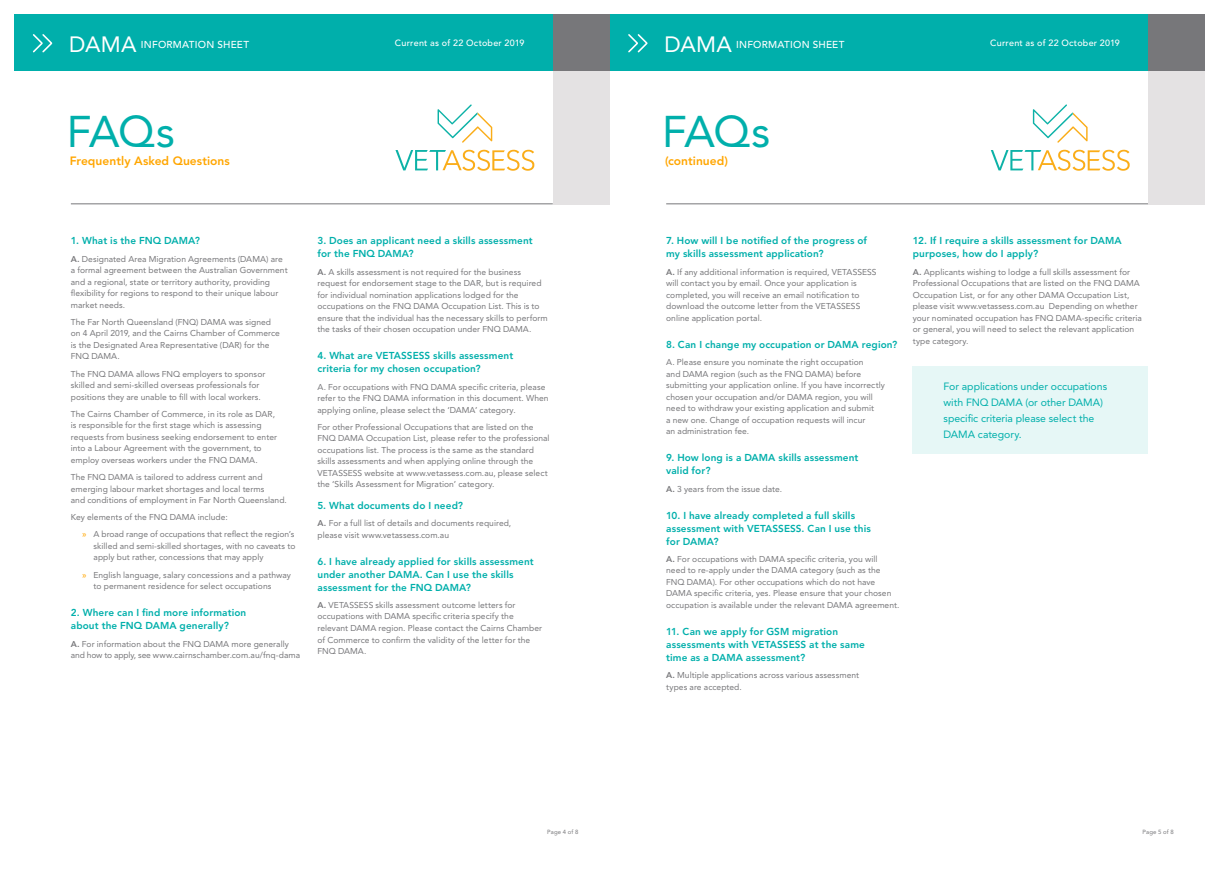
<style>
.page{position:relative;width:1219px;height:871px;background:#fff}
.page>*{position:absolute;margin:0;border:0;box-sizing:border-box;transform-origin:0 0}
.t1{font:44px "Avenir LT Std";letter-spacing:-.04em;color:#00afab}
.t2{font:800 12px "Avenir LT Std";letter-spacing:.005em;color:#ffa600}
.MJ_Body_Copy{font:10.5px/16px "Avenir LT Std";letter-spacing:-.005em;color:#00afab}
.MJ_Body_Copy-2{font:800 10px/13px "Avenir LT Std";letter-spacing:.01em;color:#00afab}
.t3{font:500 10px "Avenir LT Std";letter-spacing:.02em;color:#fff}
.t4{font:500 9px "Avenir LT Std";letter-spacing:.025em;color:#fff}
.MJ_Body_Copy-3{font:8.5px/11.5px "Avenir LT Std";letter-spacing:.005em;color:#77777a}
.t5{font:6px "Avenir LT Std";letter-spacing:.025em;color:#77777a}
.s1{font-weight:400;font-size:22px}
.s2{font-weight:800}
.s3{font-size:9px;color:#ffa600}
</style>
<div class="page">
<div style="left:913px;top:366px;width:235px;height:88px;background:#e6f7f6"></div>
<svg style="left:395px;top:150px;width:139px;height:21px"></svg>
<svg style="left:438px;top:104px;width:54px;height:39px"></svg>
<hr style="left:71px;top:203px;width:482px;height:1px;background:#77777a">
<svg style="left:991px;top:150px;width:139px;height:21px"></svg>
<svg style="left:1033px;top:104px;width:55px;height:39px"></svg>
<hr style="left:666px;top:203px;width:482px;height:1px;background:#77777a">
<div style="left:1148px;top:34px;width:57px;height:170px;background:#e4e2e3"></div>
<div style="left:1146px;top:14px;width:59px;height:57px;background:#77777a"></div>
<div style="left:609px;top:14px;width:539px;height:57px;background:#00afab"></div>
<svg style="left:628px;top:34px;width:20px;height:19px"></svg>
<div style="left:553px;top:34px;width:56px;height:170px;background:#e4e2e3"></div>
<div style="left:551px;top:14px;width:58px;height:57px;background:#77777a"></div>
<div style="left:14px;top:14px;width:539px;height:57px;background:#00afab"></div>
<svg style="left:32px;top:34px;width:21px;height:19px"></svg>
<p class="t3" style="left:69px;top:39px;width:181px"><span class="s1">DAMA</span> INFORMATION SHEET</p>
<p class="t4" style="left:395px;top:38px;width:131px">Current as of 22 October 2019</p>
<p class="t3" style="left:665px;top:39px;width:181px"><span class="s1">DAMA</span> INFORMATION SHEET</p>
<p class="t4" style="left:990px;top:38px;width:131px">Current as of 22 October 2019</p>
<p class="t1" style="left:67px;top:106px;width:110px">FAQs</p>
<p class="t2" style="left:70px;top:153px;width:162px">Frequently Asked Questions</p>
<p class="MJ_Body_Copy-2" style="left:71px;top:234px;width:131px">1. What is the FNQ DAMA?</p>
<p class="MJ_Body_Copy-3" style="left:71px;top:253px;width:218px"><span class="s2">A.</span> Designated Area Migration Agreements (DAMA) are a formal agreement between the Australian Government and a regional, state or territory authority, providing flexibility for regions to respond to their unique labour market needs.</p>
<p class="MJ_Body_Copy-3" style="left:71px;top:316px;width:211px">The Far North Queensland (FNQ) DAMA was signed on 4 April 2019, and the Cairns Chamber of Commerce is the Designated Area Representative (DAR) for the FNQ DAMA.</p>
<p class="MJ_Body_Copy-3" style="left:71px;top:368px;width:196px">The FNQ DAMA allows FNQ employers to sponsor skilled and semi-skilled overseas professionals for positions they are unable to fill with local workers.</p>
<p class="MJ_Body_Copy-3" style="left:71px;top:408px;width:208px">The Cairns Chamber of Commerce, in its role as DAR, is responsible for the first stage which is assessing requests from business seeking endorsement to enter into a Labour Agreement with the government, to employ overseas workers under the FNQ DAMA.</p>
<p class="MJ_Body_Copy-3" style="left:71px;top:471px;width:218px">The FNQ DAMA is tailored to address current and emerging labour market shortages and local terms<br>and conditions of employment in Far North Queensland.</p>
<p class="MJ_Body_Copy-3" style="left:71px;top:511px;width:158px">Key elements of the FNQ DAMA include:</p>
<p class="MJ_Body_Copy-3" style="left:94px;top:528px;width:203px;text-align:justify;text-indent:-11px"><span class="s3">»</span> A broad range of occupations that reflect the region’s skilled and semi-skilled shortages, with no caveats to apply but rather, concessions that may apply</p>
<p class="MJ_Body_Copy-3" style="left:94px;top:568px;width:199px;text-indent:-11px"><span class="s3">»</span> English language, salary concessions and a pathway to permanent residence for select occupations</p>
<p class="MJ_Body_Copy-2" style="left:71px;top:606px;width:177px">2. Where can I find more information about the FNQ DAMA generally?</p>
<p class="MJ_Body_Copy-3" style="left:71px;top:637px;width:231px"><span class="s2">A.</span> For information about the FNQ DAMA more generally and how to apply, see www.cairnschamber.com.au/fnq-dama</p>
<p class="MJ_Body_Copy-2" style="left:317px;top:234px;width:217px">3. Does an applicant need a skills assessment for the FNQ DAMA?</p>
<p class="MJ_Body_Copy-3" style="left:317px;top:266px;width:232px"><span class="s2">A.</span> A skills assessment is not required for the business request for endorsement stage to the DAR, but is required for individual nomination applications lodged for the occupations on the FNQ DAMA Occupation List. This is to ensure that the individual has the necessary skills to perform the tasks of their chosen occupation under FNQ DAMA.</p>
<p class="MJ_Body_Copy-2" style="left:317px;top:349px;width:197px">4. What are VETASSESS skills assessment criteria for my chosen occupation?</p>
<p class="MJ_Body_Copy-3" style="left:317px;top:381px;width:233px">A. For occupations with FNQ DAMA specific criteria, please refer to the FNQ DAMA information in this document. When applying online, please select the ‘DAMA’ category.</p>
<p class="MJ_Body_Copy-3" style="left:317px;top:421px;width:234px">For other Professional Occupations that are listed on the FNQ DAMA Occupation List, please refer to the professional occupations list. The process is the same as the standard skills assessments and when applying online through the VETASSESS website at www.vetassess.com.au, please select the ‘Skills Assessment for Migration’ category.</p>
<p class="MJ_Body_Copy-2" style="left:317px;top:498px;width:147px">5. What documents do I need?</p>
<p class="MJ_Body_Copy-3" style="left:317px;top:517px;width:195px"><span class="s2">A.</span> For a full list of details and documents required, please visit www.vetassess.com.au</p>
<p class="MJ_Body_Copy-2" style="left:317px;top:554px;width:218px">6. I have already applied for skills assessment under another DAMA. Can I use the skills assessment for the FNQ DAMA?</p>
<p class="MJ_Body_Copy-3" style="left:317px;top:599px;width:226px"><span class="s2">A.</span> VETASSESS skills assessment outcome letters for occupations with DAMA specific criteria specify the relevant DAMA region. Please contact the Cairns Chamber of Commerce to confirm the validity of the letter for the FNQ DAMA.</p>
<p class="t1" style="left:662px;top:106px;width:110px">FAQs</p>
<p class="t2" style="left:665px;top:153px;width:64px">(continued)</p>
<p class="MJ_Body_Copy-2" style="left:666px;top:234px;width:202px">7. How will I be notified of the progress of my skills assessment application?</p>
<p class="MJ_Body_Copy-3" style="left:666px;top:266px;width:212px"><span class="s2">A.</span> If any additional information is required, VETASSESS will contact you by email. Once your application is completed, you will receive an email notification to download the outcome letter from the VETASSESS online application portal.</p>
<p class="MJ_Body_Copy-2" style="left:666px;top:338px;width:233px">8. Can I change my occupation or DAMA region?</p>
<p class="MJ_Body_Copy-3" style="left:666px;top:356px;width:220px">A. Please ensure you nominate the right occupation<br>and DAMA region (such as the FNQ DAMA) before submitting your application online. If you have incorrectly chosen your occupation and/or DAMA region, you will need to withdraw your existing application and submit<br>a new one. Change of occupation requests will incur<br>an administration fee.</p>
<p class="MJ_Body_Copy-2" style="left:666px;top:451px;width:194px">9. How long is a DAMA skills assessment valid for?</p>
<p class="MJ_Body_Copy-3" style="left:666px;top:482px;width:117px"><span class="s2">A.</span> 3 years from the issue date.</p>
<p class="MJ_Body_Copy-2" style="left:666px;top:508px;width:206px">10. I have already completed a full skills assessment with VETASSESS. Can I use this for DAMA?</p>
<p class="MJ_Body_Copy-3" style="left:666px;top:553px;width:235px"><span class="s2">A.</span> For occupations with DAMA specific criteria, you will<br>need to re-apply under the DAMA category (such as the FNQ DAMA). For other occupations which do not have DAMA specific criteria, yes. Please ensure that your chosen occupation is available under the relevant DAMA agreement.</p>
<p class="MJ_Body_Copy-2" style="left:666px;top:625px;width:200px">11. Can we apply for GSM migration assessments with VETASSESS at the same time as a DAMA assessment?</p>
<p class="MJ_Body_Copy-3" style="left:666px;top:669px;width:195px"><span class="s2">A.</span> Multiple applications across various assessment types are accepted.</p>
<p class="MJ_Body_Copy-2" style="left:913px;top:234px;width:210px">12. If I require a skills assessment for DAMA purposes, how do I apply?</p>
<p class="MJ_Body_Copy-3" style="left:913px;top:266px;width:231px"><span class="s2">A.</span> Applicants wishing to lodge a full skills assessment for Professional Occupations that are listed on the FNQ DAMA Occupation List, or for any other DAMA Occupation List, please visit www.vetassess.com.au Depending on whether your nominated occupation has FNQ DAMA-specific criteria or general, you will need to select the relevant application type category.</p>
<p class="MJ_Body_Copy" style="left:943px;top:378px;width:165px">For applications under occupations with FNQ DAMA (or other DAMA) specific criteria please select the<br>DAMA category.</p>
<p class="t5" style="left:547px;top:828px;width:33px">Page 4 of 8</p>
<p class="t5" style="left:1142px;top:828px;width:33px">Page 5 of 8</p>
</div>
